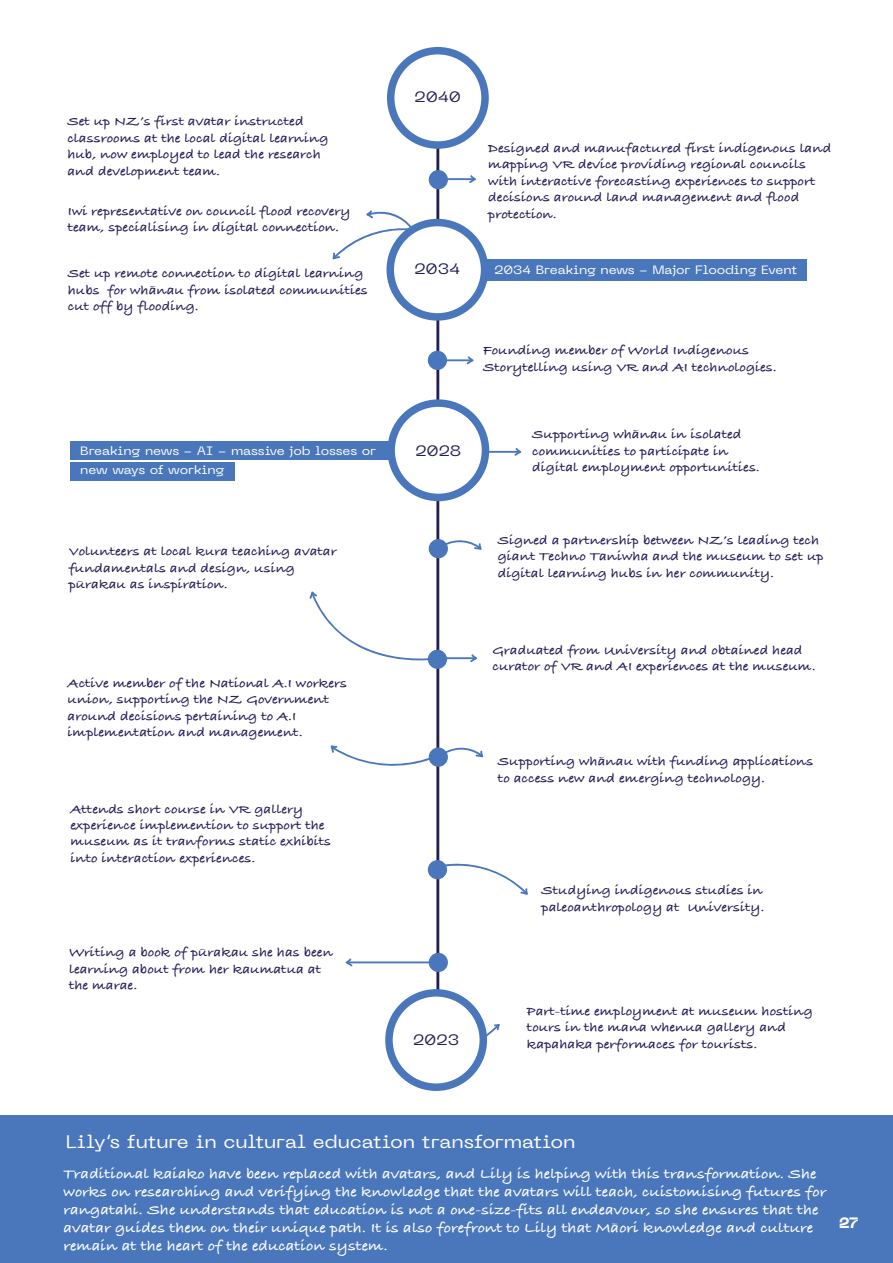
<style>
.page{position:relative;width:893px;height:1263px;background:#fff}
.page>*{position:absolute;margin:0;border:0;box-sizing:border-box;transform-origin:0 0}
.t1{font:18px "Neue Machina";letter-spacing:-.005em;color:#fff;scale:1.13 1}
.t2{font:700 15px/18px "Bradley Hand ITCTT";color:#fff;scale:1.13 1}
.t3{font:15px "Neue Machina";letter-spacing:-.01em;color:#221f55;scale:1.13 1}
.t4{font:800 15px "Neue Machina";color:#fff}
.t5{font:700 13.5px/16.5px "Bradley Hand ITCTT";color:#221d55;scale:1.13 1}
.t6{font:12px/19.5px "Neue Machina";letter-spacing:-.015em;color:#fff;scale:1.13 1}
</style>
<div class="page">
<div style="left:70px;top:462px;width:165px;height:18px;background:#4a77bb"></div>
<div style="left:0;top:1115px;width:893px;height:148px;background:#4a77bb"></div>
<hr style="left:436px;top:98px;width:3px;height:949px;background:#221f55">
<div style="left:478px;top:259px;width:328px;height:21px;background:#4a77bb"></div>
<div style="left:70px;top:441px;width:368px;height:19px;background:#4a77bb"></div>
<div style="left:391px;top:403px;width:94px;height:94px;background:#fff;border-radius:50%"></div>
<div style="left:387px;top:399px;width:102px;height:102px;border:8px solid #4a77bc;border-radius:50%"></div>
<div style="left:390px;top:223px;width:95px;height:94px;background:#fff;border-radius:50%"></div>
<div style="left:386px;top:219px;width:102px;height:102px;border:8px solid #4a77bc;border-radius:50%"></div>
<div style="left:391px;top:51px;width:94px;height:94px;background:#fff;border-radius:50%"></div>
<div style="left:387px;top:47px;width:102px;height:102px;border:8px solid #4a77bc;border-radius:50%"></div>
<div style="left:429px;top:170px;width:19px;height:19px;background:#4a77bb;border-radius:50%"></div>
<div style="left:428px;top:351px;width:19px;height:19px;background:#4a77bb;border-radius:50%"></div>
<div style="left:429px;top:539px;width:19px;height:19px;background:#4a77bb;border-radius:50%"></div>
<div style="left:428px;top:650px;width:19px;height:19px;background:#4a77bb;border-radius:50%"></div>
<div style="left:428px;top:860px;width:19px;height:19px;background:#4a77bb;border-radius:50%"></div>
<div style="left:429px;top:953px;width:19px;height:19px;background:#4a77bb;border-radius:50%"></div>
<svg style="left:484px;top:1024px;width:16px;height:33px"></svg>
<svg style="left:446px;top:175px;width:30px;height:8px"></svg>
<svg style="left:446px;top:356px;width:28px;height:8px"></svg>
<svg style="left:437px;top:538px;width:45px;height:12px"></svg>
<svg style="left:436px;top:862px;width:92px;height:33px"></svg>
<svg style="left:345px;top:958px;width:85px;height:8px"></svg>
<svg style="left:332px;top:210px;width:92px;height:50px"></svg>
<svg style="left:484px;top:448px;width:37px;height:8px"></svg>
<svg style="left:309px;top:591px;width:168px;height:71px"></svg>
<svg style="left:330px;top:745px;width:153px;height:25px"></svg>
<div style="left:389px;top:993px;width:94px;height:94px;background:#fff;border-radius:50%"></div>
<div style="left:385px;top:989px;width:102px;height:102px;border:8px solid #4a77bc;border-radius:50%"></div>
<p class="t5" style="left:67px;top:112px;width:233px">Set up NZ’s first avatar instructed classrooms at the local digital learning hub, now employed to lead the research and development team.</p>
<p class="t5" style="left:68px;top:202px;width:252px">Iwi representative on council flood recovery team, specialising in digital connection.</p>
<p class="t5" style="left:68px;top:265px;width:267px">Set up remote connection to digital learning hubs for whānau from isolated communities cut off by flooding.</p>
<p class="t6" style="left:80px;top:441px;width:263px">Breaking news - AI - massive job losses or new ways of working</p>
<p class="t3" style="left:415px;top:88px;width:43px">2040</p>
<p class="t3" style="left:414px;top:259px;width:42px">2034</p>
<p class="t5" style="left:488px;top:139px;width:305px">Designed and manufactured first indigenous land mapping VR device providing regional councils with interactive forecasting experiences to support decisions around land management and flood protection.</p>
<p class="t6" style="left:494px;top:260px;width:270px">2034 Breaking news - Major Flooding Event</p>
<p class="t3" style="left:415px;top:442px;width:42px">2028</p>
<p class="t5" style="left:483px;top:342px;width:262px">Founding member of World Indigenous<br>Storytelling using VR and AI technologies.</p>
<p class="t5" style="left:532px;top:426px;width:203px">Supporting whānau in isolated communities to participate in digital employment opportunities.</p>
<p class="t5" style="left:69px;top:542px;width:239px">Volunteers at local kura teaching avatar fundamentals and design, using pūrakau as inspiration.</p>
<p class="t5" style="left:498px;top:531px;width:290px">Signed a partnership between NZ’s leading tech giant Techno Taniwha and the museum to set up digital learning hubs in her community.</p>
<p class="t5" style="left:68px;top:674px;width:249px">Active member of the National A.I workers union, supporting the NZ Government around decisions pertaining to A.I implementation and management.</p>
<p class="t5" style="left:70px;top:800px;width:232px">Attends short course in VR gallery experience implemention to support the museum as it tranforms static exhibits into interaction experiences.</p>
<p class="t5" style="left:69px;top:944px;width:235px">Writing a book of pūrakau she has been learning about from her kaumatua at the marae.</p>
<p class="t5" style="left:492px;top:641px;width:288px">Graduated from University and obtained head curator of VR and AI experiences at the museum.</p>
<p class="t5" style="left:498px;top:753px;width:281px">Supporting whānau with funding applications to access new and emerging technology.</p>
<p class="t3" style="left:413px;top:1030px;width:42px">2023</p>
<p class="t5" style="left:542px;top:882px;width:199px">Studying indigenous studies in paleoanthropology at University.</p>
<p class="t5" style="left:527px;top:1002px;width:255px">Part-time employment at museum hosting tours in the mana whenua gallery and kapahaka performaces for tourists.</p>
<p class="t1" style="left:66px;top:1131px;width:452px">Lily’s future in cultural education transformation</p>
<p class="t2" style="left:64px;top:1164px;width:677px">Traditional kaiako have been replaced with avatars, and Lily is helping with this transformation. She works on researching and verifying the knowledge that the avatars will teach, cuistomising futures for rangatahi. She understands that education is not a one-size-fits all endeavour, so she ensures that the avatar guides them on their unique path. It is also forefront to Lily that Māori knowledge and culture remain at the heart of the education system.</p>
<p class="t4" style="left:839px;top:1213px;width:21px">27</p>
</div>
